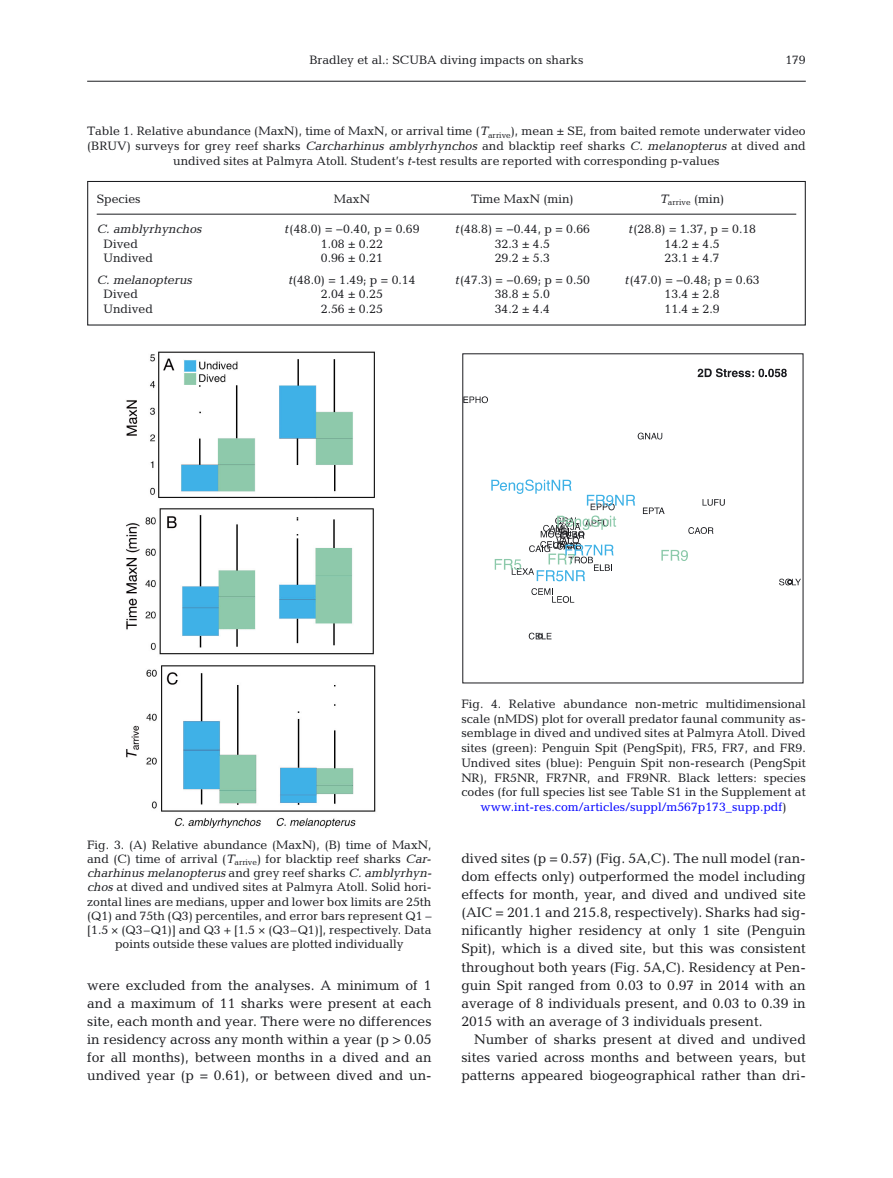
<style>
.page{position:relative;width:893px;height:1178px;background:#fff}
.page>*{position:absolute;margin:0;border:0;box-sizing:border-box;transform-origin:0 0}
.t1{font:13.95px/18.1px "Candida";color:#1b1c20;text-align:justify}
.t2{font:12.3px/14.7px "Candida";color:#1b1c20;text-align:center}
.t3{font:12.3px "Oblique Straight Plain";color:#1b1c20}
.t4{font:8.25px "Candida";color:#1b1c20}
.s1{font-family:"Oblique Straight Plain"}
.s2{font-family:"Candida"}
.s3{color:#00f}
</style>
<div class="page">
<hr style="left:87px;top:81px;width:719px;height:1px;background:#1b1c20">
<div style="left:87px;top:181px;width:719px;height:144px;border:1px solid #1b1c20"></div>
<hr style="left:97px;top:214px;width:699px;height:1px;background:#1b1c20">
<img style="left:126px;top:351px;width:250px;height:478px">
<svg style="left:464px;top:396px;width:24px;height:7px"></svg>
<svg style="left:779px;top:579px;width:22px;height:6px"></svg>
<svg style="left:638px;top:433px;width:24px;height:6px"></svg>
<svg style="left:529px;top:633px;width:22px;height:6px"></svg>
<svg style="left:702px;top:499px;width:23px;height:7px"></svg>
<svg style="left:688px;top:527px;width:25px;height:7px"></svg>
<svg style="left:531px;top:588px;width:43px;height:15px"></svg>
<svg style="left:643px;top:507px;width:22px;height:7px"></svg>
<svg style="left:661px;top:550px;width:27px;height:11px"></svg>
<svg style="left:491px;top:479px;width:144px;height:102px"></svg>
<svg style="left:698px;top:368px;width:89px;height:9px"></svg>
<p class="t2" style="left:309px;top:52px;width:276px">Bradley et al.: SCUBA diving impacts on sharks</p>
<p class="t2" style="left:785px;top:52px;width:22px">179</p>
<p class="t2" style="left:87px;top:124px;width:720px">Table 1. Relative abundance (MaxN), time of MaxN, or arrival time (<span class="s1">T</span><sub>arrive</sub>), mean ± SE, from baited remote underwater video (BRUV) surveys for grey reef sharks <span class="s1">Carcharhinus amblyrhynchos</span> and blacktip reef sharks <span class="s1">C. melanopterus</span> at dived and undived sites at Palmyra Atoll. Student’s <span class="s1">t</span>-test results are reported with corresponding p-values</p>
<p class="t2" style="left:97px;top:192px;width:45px">Species</p>
<p class="t2" style="left:334px;top:192px;width:38px">MaxN</p>
<p class="t2" style="left:471px;top:192px;width:104px">Time MaxN (min)</p>
<p class="t4" style="left:660px;top:198px;width:66px"><sup>T</sup>arrive <sup>(min)</sup></p>
<p class="t3" style="left:97px;top:224px;width:106px">C. amblyrhynchos</p>
<p class="t2" style="left:284px;top:221px;width:137px"><span class="s1">t</span>(48.0) = −0.40, p = 0.69</p>
<p class="t2" style="left:455px;top:221px;width:137px"><span class="s1">t</span>(48.8) = −0.44, p = 0.66</p>
<p class="t2" style="left:628px;top:221px;width:130px"><span class="s1">t</span>(28.8) = 1.37, p = 0.18</p>
<p class="t2" style="left:104px;top:236px;width:36px">Dived</p>
<p class="t2" style="left:321px;top:236px;width:63px">1.08 ± 0.22</p>
<p class="t2" style="left:495px;top:236px;width:57px">32.3 ± 4.5</p>
<p class="t2" style="left:664px;top:236px;width:57px">14.2 ± 4.5</p>
<p class="t2" style="left:104px;top:251px;width:51px">Undived</p>
<p class="t2" style="left:321px;top:251px;width:63px">0.96 ± 0.21</p>
<p class="t2" style="left:495px;top:251px;width:57px">29.2 ± 5.3</p>
<p class="t2" style="left:664px;top:251px;width:57px">23.1 ± 4.7</p>
<p class="t3" style="left:97px;top:275px;width:97px">C. melanopterus</p>
<p class="t2" style="left:288px;top:272px;width:129px"><span class="s1">t</span>(48.0) = 1.49; p = 0.14</p>
<p class="t2" style="left:455px;top:272px;width:137px"><span class="s1">t</span>(47.3) = −0.69; p = 0.50</p>
<p class="t2" style="left:624px;top:272px;width:137px"><span class="s1">t</span>(47.0) = −0.48; p = 0.63</p>
<p class="t2" style="left:104px;top:287px;width:36px">Dived</p>
<p class="t2" style="left:321px;top:287px;width:63px">2.04 ± 0.25</p>
<p class="t2" style="left:495px;top:287px;width:57px">38.8 ± 5.0</p>
<p class="t2" style="left:664px;top:287px;width:57px">13.4 ± 2.8</p>
<p class="t2" style="left:104px;top:302px;width:51px">Undived</p>
<p class="t2" style="left:321px;top:302px;width:63px">2.56 ± 0.25</p>
<p class="t2" style="left:495px;top:302px;width:57px">34.2 ± 4.4</p>
<p class="t2" style="left:664px;top:302px;width:57px">11.4 ± 2.9</p>
<p class="t2" style="left:87px;top:837px;width:346px;line-height:14.2px;text-align:left">Fig. 3. (A) Relative abundance (MaxN), (B) time of MaxN, and (C) time of arrival (<span class="s1">T</span><sub>arrive</sub>) for blacktip reef sharks <span class="s1">Car-</span></p>
<p class="t3" style="left:87px;top:869px;width:346px">charhinus melanopterus <span class="s2">and grey reef sharks</span> C. amblyrhyn-</p>
<p class="t2" style="left:87px;top:880px;width:346px;line-height:14.2px"><span class="s1">chos</span> at dived and undived sites at Palmyra Atoll. Solid hori&shy;zontal lines are medians, upper and lower box limits are 25th (Q1) and 75th (Q3) percentiles, and error bars represent Q1 – [1.5 × (Q3–Q1)] and Q3 + [1.5 × (Q3–Q1)], respectively. Data points outside these values are plotted individually</p>
<p class="t1" style="left:87px;top:976px;width:346px">were excluded from the analyses. A minimum of 1 and a maximum of 11 sharks were present at each site, each month and year. There were no differences in residency across any month within a year (p &gt; 0.05 for all months), between months in a dived and an undived year (p = 0.61), or between dived and un -</p>
<p class="t2" style="left:461px;top:696px;width:346px">Fig. 4. Relative abundance non-metric multidimensional scale (nMDS) plot for overall predator faunal community as&shy;semblage in dived and undived sites at Palmyra Atoll. Dived sites (green): Penguin Spit (PengSpit), FR5, FR7, and FR9.<br>Undived sites (blue): Penguin Spit non-research (PengSpit NR), FR5NR, FR7NR, and FR9NR. Black letters: species codes (for full species list see Table S1 in the Supplement at <span class="s3">www.int-res.com/articles/suppl/m567p173_supp.pdf</span>)</p>
<p class="t1" style="left:461px;top:849px;width:346px">dived sites (p = 0.57) (Fig. 5A,C). The null model (ran&shy;dom effects only) outperformed the model in cluding effects for month, year, and dived and un dived site (AIC = 201.1 and 215.8, respectively). Sharks had sig&shy;nificantly higher residency at only 1 site (Penguin Spit), which is a dived site, but this was consistent throughout both years (Fig. 5A,C). Residency at Pen&shy;guin Spit ranged from 0.03 to 0.97 in 2014 with an average of 8 individuals present, and 0.03 to 0.39 in 2015 with an average of 3 individuals present.</p>
<p class="t1" style="left:461px;top:1030px;width:346px;text-indent:13px">Number of sharks present at dived and undived sites varied across months and between years, but patterns appeared biogeographical rather than dri -</p>
</div>
